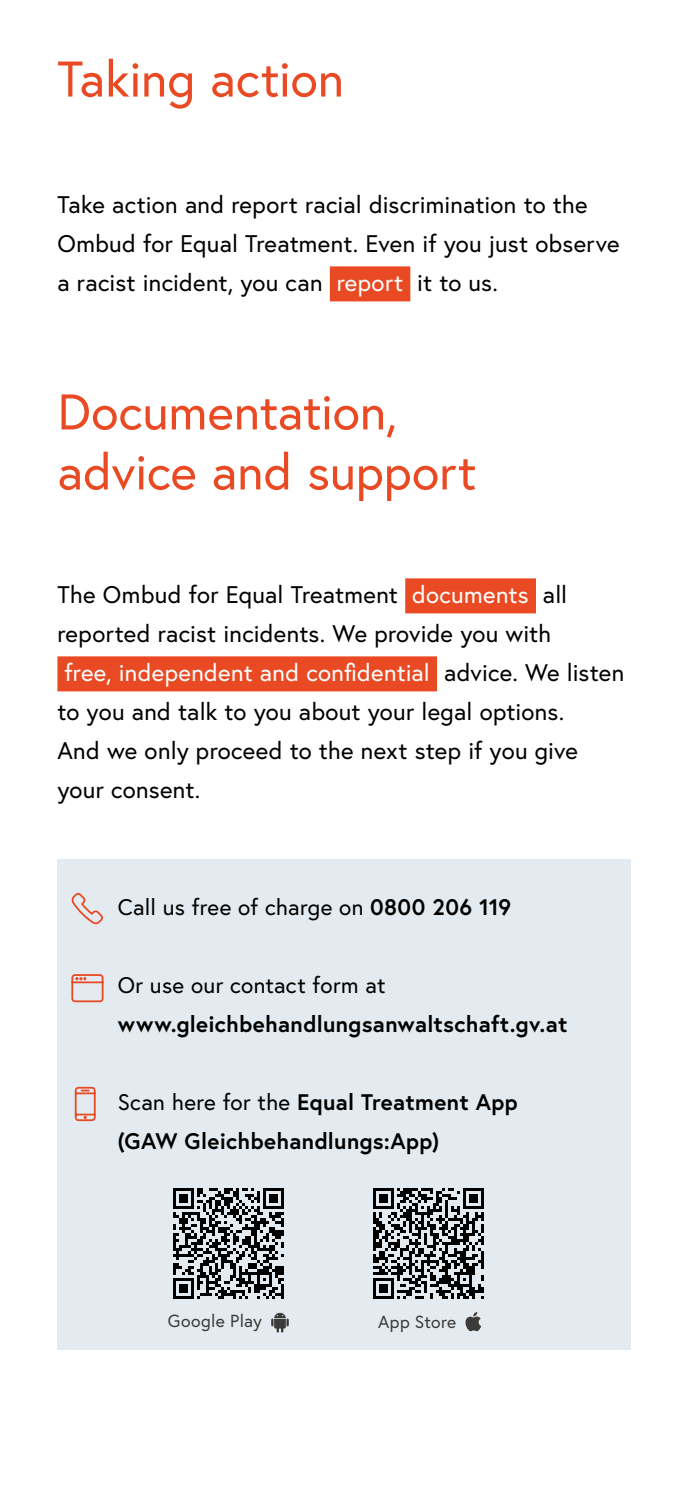
<style>
.page{position:relative;width:688px;height:1489px;background:#fff}
.page>*{position:absolute;margin:0;border:0;box-sizing:border-box;transform-origin:0 0}
.h1_ohne_Nummerierung{font:50px/60px "Europa Austria";color:#e94a23}
.t1{font:24px/39px "Europa Austria";letter-spacing:.01em;color:#000}
.Infobox_p_Infobox{font:700 22.5px/39px "Europa Austria";letter-spacing:.015em;color:#000}
.Infobox_p_Infobox-2{font:22.5px "Europa Austria";letter-spacing:.01em;color:#000}
.t2{font:17.5px "Europa Austria";letter-spacing:.02em;color:#3b3b3a}
.s1{color:#fff}
.s2{font-weight:700}
.s3{font-weight:400}
</style>
<div class="page">
<hr style="left:687px;top:134px;width:1px;height:1354px;background:#e94a23">
<div style="left:330px;top:266px;width:80px;height:35px;background:#e94a23"></div>
<div style="left:405px;top:578px;width:131px;height:35px;background:#e94a23"></div>
<div style="left:57px;top:656px;width:380px;height:35px;background:#e94a23"></div>
<div style="left:57px;top:858px;width:573px;height:101px;background:#e4ebf0"></div>
<div style="left:57px;top:936px;width:573px;height:140px;background:#e4ebf0"></div>
<div style="left:57px;top:1053px;width:573px;height:140px;background:#e4ebf0"></div>
<div style="left:57px;top:1170px;width:573px;height:101px;background:#e4ebf0"></div>
<div style="left:57px;top:1248px;width:573px;height:101px;background:#e4ebf0"></div>
<svg style="left:71px;top:893px;width:32px;height:32px"></svg>
<svg style="left:71px;top:974px;width:33px;height:29px"></svg>
<svg style="left:74px;top:1086px;width:22px;height:35px"></svg>
<svg style="left:173px;top:1188px;width:111px;height:110px"></svg>
<hr style="left:281px;top:1283px;width:3px;height:15px;background:#000">
<svg style="left:373px;top:1188px;width:111px;height:110px"></svg>
<svg style="left:465px;top:1312px;width:16px;height:19px"></svg>
<svg style="left:271px;top:1312px;width:18px;height:20px"></svg>
<h1 class="h1_ohne_Nummerierung" style="left:57px;top:48px;width:288px">Taking action</h1>
<p class="t1" style="left:57px;top:185px;width:563px">Take action and report racial discrimination to the<br>Ombud for Equal Treatment. Even if you just observe a racist incident, you can <span class="s1">report</span> it to us.</p>
<h1 class="h1_ohne_Nummerierung" style="left:57px;top:381px;width:420px">Documentation, advice and support</h1>
<p class="t1" style="left:57px;top:575px;width:568px">The Ombud for Equal Treatment <span class="s1">documents</span> all reported racist incidents. We provide you with<br><span class="s1">free, independent and confidential</span> advice. We listen to you and talk to you about your legal options.<br>And we only proceed to the next step if you give your consent.</p>
<p class="Infobox_p_Infobox-2" style="left:118px;top:893px;width:395px">Call us free of charge on <span class="s2">0800 206 119</span></p>
<p class="Infobox_p_Infobox" style="left:118px;top:965px;width:451px"><span class="s3">Or use our contact form at </span>www.gleichbehandlungsanwaltschaft.gv.at</p>
<p class="Infobox_p_Infobox" style="left:118px;top:1082px;width:401px"><span class="s3">Scan here for the</span> Equal Treatment App (GAW Gleichbehandlungs:App)</p>
<p class="t2" style="left:168px;top:1309px;width:96px">Google Play</p>
<p class="t2" style="left:378px;top:1310px;width:80px">App Store</p>
</div>
